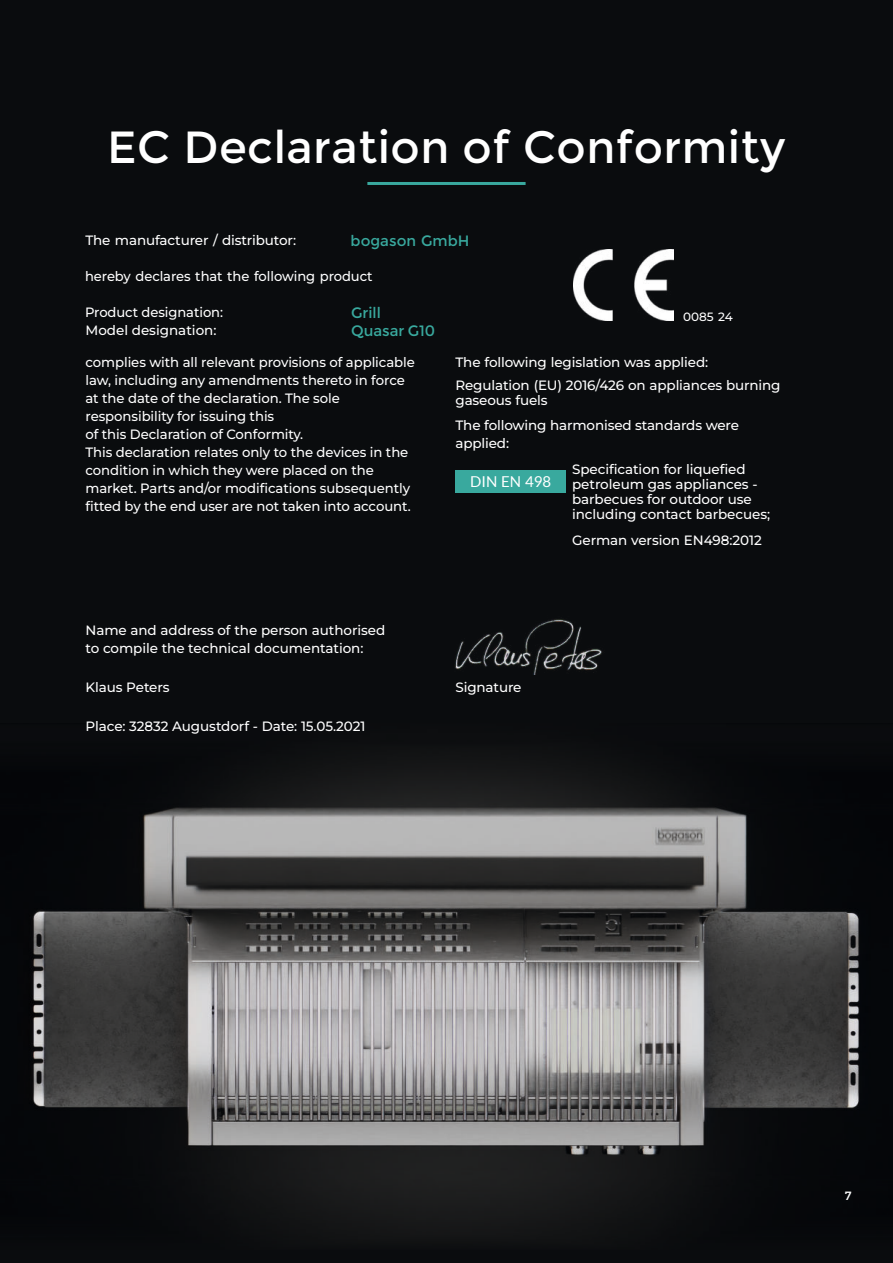
<style>
.page{position:relative;width:893px;height:1263px;background:#0a0c0e}
.page>*{position:absolute;margin:0;border:0;box-sizing:border-box;transform-origin:0 0}
.t1{font:45px "Montserrat";letter-spacing:.01em;color:#fff}
.t2{font:15px "Montserrat";color:#39a99e}
.t3{font:15px "Lato";color:#fff}
.t4{font:500 13.5px/18px "Montserrat";letter-spacing:-.005em;color:#fff}
.t5{font:500 12px "Montserrat";color:#fff}
.t6{font:12px "Montserrat";color:#fff}
</style>
<div class="page">
<img style="left:33px;top:762px;width:826px;height:474px">
<img style="left:573px;top:249px;width:101px;height:72px">
<div style="left:455px;top:470px;width:111px;height:23px;background:#39a99e"></div>
<img style="left:455px;top:619px;width:147px;height:56px">
<hr style="left:367px;top:182px;width:159px;height:3px;background:#39a99e">
<h1 class="t1" style="left:107px;top:121px;width:680px">EC Declaration of Conformity</h1>
<p class="t4" style="left:85px;top:232px;width:212px">The manufacturer / distributor:</p>
<p class="t2" style="left:351px;top:232px;width:120px">bogason GmbH</p>
<p class="t4" style="left:85px;top:268px;width:289px">hereby declares that the following product</p>
<p class="t4" style="left:85px;top:304px;width:140px">Product designation:</p>
<p class="t2" style="left:351px;top:304px;width:31px">Grill</p>
<p class="t4" style="left:85px;top:322px;width:133px">Model designation:</p>
<p class="t2" style="left:351px;top:322px;width:85px">Quasar G10</p>
<p class="t5" style="left:683px;top:309px;width:51px">0085 24</p>
<p class="t4" style="left:85px;top:354px;width:331px">complies with all relevant provisions of applicable law, including any amendments thereto in force at the date of the declaration. The sole responsibility for issuing this<br>of this Declaration of Conformity.<br>This declaration relates only to the devices in the condition in which they were placed on the market. Parts and/or modifications subsequently fitted by the end user are not taken into account.</p>
<p class="t4" style="left:455px;top:352px;width:327px;line-height:22.5px">The following legislation was applied:<br>Regulation (EU) 2016/426 on appliances burning</p>
<p class="t4" style="left:455px;top:388px;width:285px;line-height:25.5px">gaseous fuels<br>The following harmonised standards were</p>
<p class="t4" style="left:455px;top:436px;width:55px">applied:</p>
<p class="t4" style="left:572px;top:463px;width:199px;line-height:15px">Specification for liquefied petroleum gas appliances - barbecues for outdoor use including contact barbecues;</p>
<p class="t4" style="left:572px;top:532px;width:191px">German version EN498:2012</p>
<p class="t3" style="left:470px;top:473px;width:83px">DIN EN 498</p>
<p class="t4" style="left:85px;top:622px;width:301px">Name and address of the person authorised to compile the technical documentation:</p>
<p class="t4" style="left:85px;top:679px;width:86px">Klaus Peters</p>
<p class="t4" style="left:85px;top:718px;width:281px">Place: 32832 Augustdorf - Date: 15.05.2021</p>
<p class="t4" style="left:455px;top:679px;width:68px">Signature</p>
<p class="t6" style="left:845px;top:1188px;width:8px">7</p>
</div>
